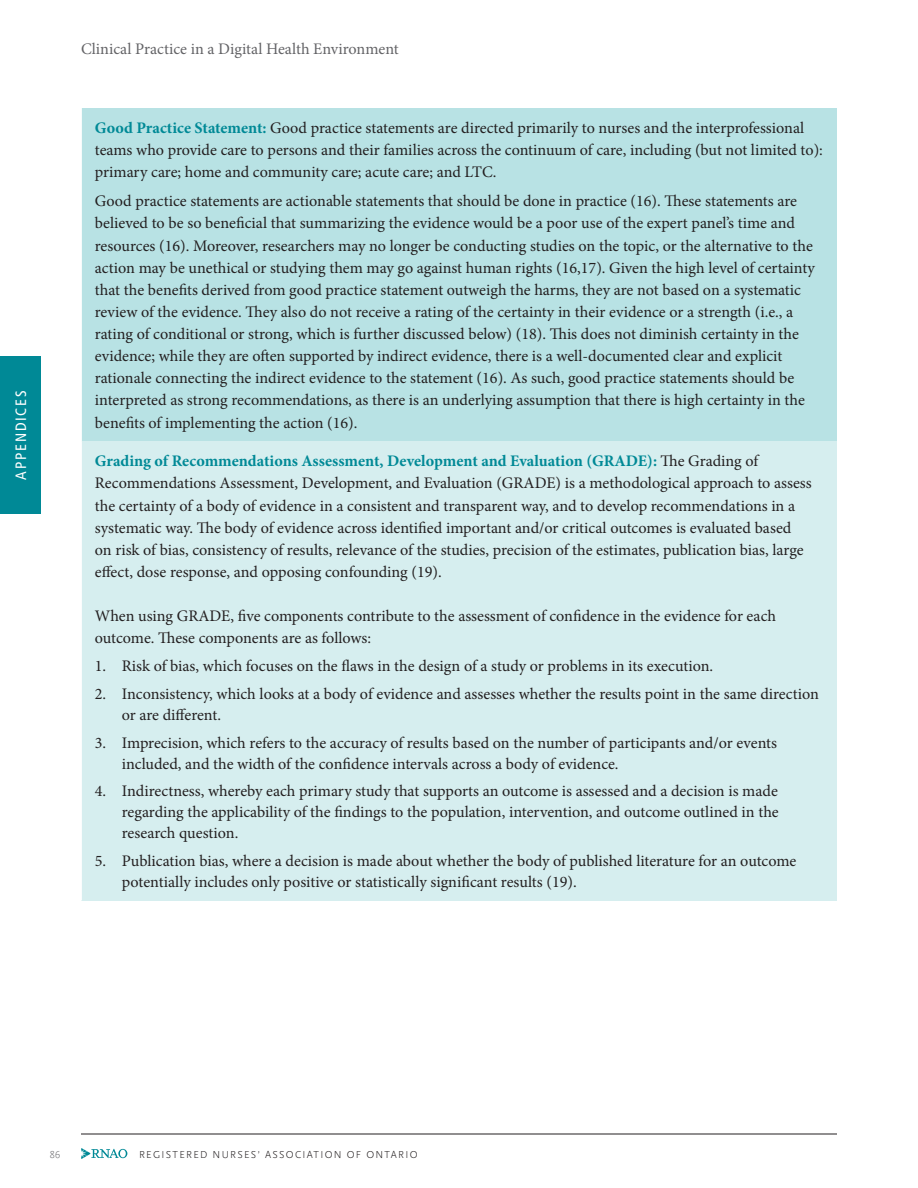
<style>
.page{position:relative;width:918px;height:1188px;background:#fff}
.page>*{position:absolute;margin:0;border:0;box-sizing:border-box;transform-origin:0 0}
.t1{font:16.2px/22px "Minion Pro";color:#231f20}
.t2{font:16.2px "Minion Pro";color:#636366}
.t3{font:condensed 15px "Frutiger LT Std";letter-spacing:.12em;color:#fff}
.t4{font:300 10.5px "Scala Sans OT";letter-spacing:.12em;color:#231f20}
.t5{font:300 10.5px "Scala Sans OT";color:#636366}
.s1{font-weight:700;color:#008996}
</style>
<div class="page">
<hr style="left:81px;top:1134px;width:756px;height:1px;background:#231f20">
<svg style="left:81px;top:1148px;width:46px;height:11px"></svg>
<div style="left:0;top:356px;width:41px;height:157px;background:#008996"></div>
<div style="left:81px;top:108px;width:756px;height:333px;background:#b8e2e4"></div>
<div style="left:81px;top:441px;width:756px;height:460px;background:#d6eeef"></div>
<hr style="left:81px;top:108px;width:1px;height:333px;background:#fff">
<hr style="left:81px;top:441px;width:1px;height:460px;background:#fff">
<p class="t3" style="left:12px;top:480px;width:91px;rotate:-90deg">APPENDICES</p>
<p class="t2" style="left:81px;top:38px;width:319px">Clinical Practice in a Digital Health Environment</p>
<p class="t1" style="left:95px;top:117px;width:730px"><span class="s1">Good Practice Statement:</span> Good practice statements are directed primarily to nurses and the interprofessional teams who provide care to persons and their families across the continuum of care, including (but not limited to): primary care; home and community care; acute care; and LTC.</p>
<p class="t1" style="left:95px;top:190px;width:721px">Good practice statements are actionable statements that should be done in practice (16). These statements are believed to be so beneficial that summarizing the evidence would be a poor use of the expert panel’s time and resources (16). Moreover, researchers may no longer be conducting studies on the topic, or the alternative to the action may be unethical or studying them may go against human rights (16,17). Given the high level of certainty that the benefits derived from good practice statement outweigh the harms, they are not based on a systematic review of the evidence. They also do not receive a rating of the certainty in their evidence or a strength (i.e., a rating of conditional or strong, which is further discussed below) (18). This does not diminish certainty in the evidence; while they are often supported by indirect evidence, there is a well-documented clear and explicit rationale connecting the indirect evidence to the statement (16). As such, good practice statements should be interpreted as strong recommendations, as there is an underlying assumption that there is high certainty in the benefits of implementing the action (16).</p>
<p class="t1" style="left:95px;top:450px;width:718px"><span class="s1">Grading of Recommendations Assessment, Development and Evaluation (GRADE):</span> The Grading of Recommendations Assessment, Development, and Evaluation (GRADE) is a methodological approach to assess the certainty of a body of evidence in a consistent and transparent way, and to develop recommendations in a systematic way. The body of evidence across identified important and/or critical outcomes is evaluated based on risk of bias, consistency of results, relevance of the studies, precision of the estimates, publication bias, large effect, dose response, and opposing confounding (19).</p>
<p class="t1" style="left:95px;top:605px;width:683px">When using GRADE, five components contribute to the assessment of confidence in the evidence for each outcome. These components are as follows:</p>
<p class="t1" style="left:95px;top:655px;width:620px">1. Risk of bias, which focuses on the flaws in the design of a study or problems in its execution.</p>
<p class="t1" style="left:122px;top:683px;width:699px;line-height:21px;text-indent:-27px">2. Inconsistency, which looks at a body of evidence and assesses whether the results point in the same direction or are different.</p>
<p class="t1" style="left:122px;top:732px;width:657px;line-height:21px;text-indent:-27px">3. Imprecision, which refers to the accuracy of results based on the number of participants and/or events included, and the width of the confidence intervals across a body of evidence.</p>
<p class="t1" style="left:122px;top:781px;width:658px;line-height:21px;text-align:justify;text-indent:-27px">4. Indirectness, whereby each primary study that supports an outcome is assessed and a decision is made regarding the applicability of the findings to the population, intervention, and outcome outlined in the research question.</p>
<p class="t1" style="left:122px;top:850px;width:676px;line-height:21px;text-indent:-27px">5. Publication bias, where a decision is made about whether the body of published literature for an outcome potentially includes only positive or statistically significant results (19).</p>
<p class="t5" style="left:50px;top:1148px;width:12px">86</p>
<p class="t4" style="left:139px;top:1148px;width:280px">REGISTERED NURSES’ ASSOCIATION OF ONTARIO</p>
</div>
